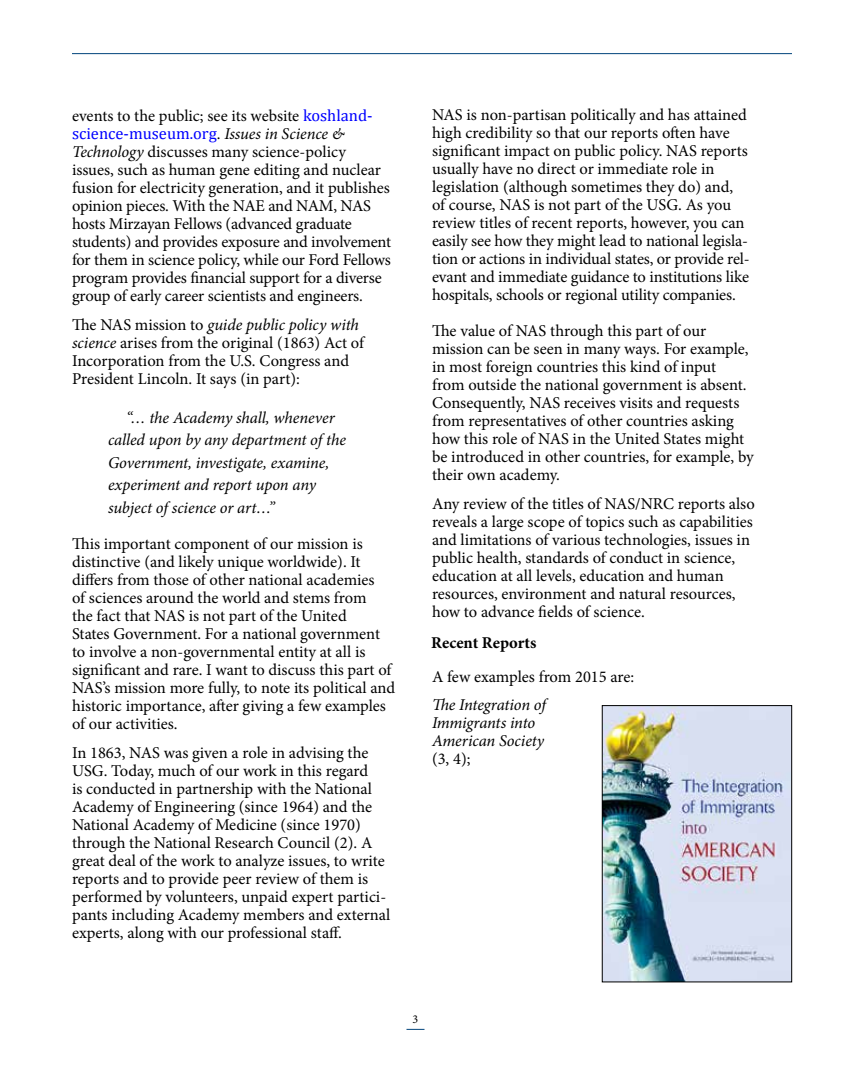
<style>
.page{position:relative;width:864px;height:1080px;background:#fff}
.page>*{position:absolute;margin:0;border:0;box-sizing:border-box;transform-origin:0 0}
.t1{font:16.5px/18px "Minion Pro";letter-spacing:-.005em;color:#000}
.t2{font:italic 16.5px/22.5px "Minion Pro";letter-spacing:-.005em;color:#000}
.t3{font:16.5px "Cambria";color:#00f}
.t4{font:700 16.5px "Minion Pro";color:#000}
.t5{font:12px "Minion Pro";color:#000}
.s1{font-family:"Cambria";color:#00f}
.s2{font-family:"Minion Pro";color:#000}
.s3{font-family:"Minion Pro";font-style:italic;color:#000}
.s4{font-style:italic}
</style>
<div class="page">
<svg style="left:406px;top:1029px;width:18px;height:1px"></svg>
<hr style="left:72px;top:53px;width:720px;height:1px;background:#00447c">
<img style="left:604px;top:707px;width:186px;height:273px">
<div style="left:602px;top:705px;width:190px;height:277px;border:1px solid #000"></div>
<p class="t1" style="left:72px;top:107px;width:302px">events to the public; see its website <span class="s1">koshland-</span></p>
<p class="t3" style="left:72px;top:124px;width:274px">science-museum.org<span class="s2">.</span> <span class="s3">Issues in Science &amp;</span></p>
<p class="t1" style="left:72px;top:143px;width:321px"><span class="s4">Technology</span> discusses many science-policy issues, such as human gene editing and nuclear fusion for electricity generation, and it publishes opinion pieces. With the NAE and NAM, NAS hosts Mirzayan Fellows (advanced graduate students) and provides exposure and involvement for them in science policy, while our Ford Fellows program provides financial support for a diverse group of early career scientists and engineers.</p>
<p class="t1" style="left:72px;top:315px;width:293px">The NAS mission to <span class="s4">guide public policy with science</span> arises from the original (1863) Act of Incorporation from the U.S. Congress and President Lincoln. It says (in part):</p>
<p class="t2" style="left:108px;top:406px;width:239px;text-indent:18px">“… the Academy shall, whenever called upon by any department of the<br>Government, investigate, examine, experiment and report upon any subject of science or art…”</p>
<p class="t1" style="left:72px;top:535px;width:325px">This important component of our mission is distinctive (and likely unique worldwide). It differs from those of other national academies<br>of sciences around the world and stems from<br>the fact that NAS is not part of the United<br>States Government. For a national government to involve a non-governmental entity at all is significant and rare. I want to discuss this part of NAS’s mission more fully, to note its political and historic importance, after giving a few examples of our activities.</p>
<p class="t1" style="left:72px;top:744px;width:320px">In 1863, NAS was given a role in advising the USG. Today, much of our work in this regard<br>is conducted in partnership with the National Academy of Engineering (since 1964) and the National Academy of Medicine (since 1970) through the National Research Council (2). A great deal of the work to analyze issues, to write reports and to provide peer review of them is performed by volunteers, unpaid expert partici&shy;pants including Academy members and external experts, along with our professional staff.</p>
<p class="t1" style="left:432px;top:106px;width:319px">NAS is non-partisan politically and has attained high credibility so that our reports often have significant impact on public policy. NAS reports usually have no direct or immediate role in legislation (although sometimes they do) and, of course, NAS is not part of the USG. As you review titles of recent reports, however, you can easily see how they might lead to national legisla&shy;tion or actions in individual states, or provide rel&shy;evant and immediate guidance to institutions like hospitals, schools or regional utility companies.</p>
<p class="t1" style="left:432px;top:322px;width:323px">The value of NAS through this part of our mission can be seen in many ways. For example, in most foreign countries this kind of input<br>from outside the national government is absent.<br>Consequently, NAS receives visits and requests from representatives of other countries asking how this role of NAS in the United States might be introduced in other countries, for example, by their own academy.</p>
<p class="t1" style="left:432px;top:495px;width:324px">Any review of the titles of NAS/NRC reports also reveals a large scope of topics such as capabilities and limitations of various technologies, issues in public health, standards of conduct in science, education at all levels, education and human resources, environment and natural resources, how to advance fields of science.</p>
<p class="t4" style="left:431px;top:631px;width:107px">Recent Reports</p>
<p class="t1" style="left:432px;top:667px;width:204px">A few examples from 2015 are:</p>
<p class="t2" style="left:432px;top:696px;width:115px;line-height:18px">The Integration of<br>Immigrants into<br>American Society</p>
<p class="t1" style="left:432px;top:750px;width:40px">(3, 4);</p>
<p class="t5" style="left:413px;top:1011px;width:7px">3</p>
</div>
